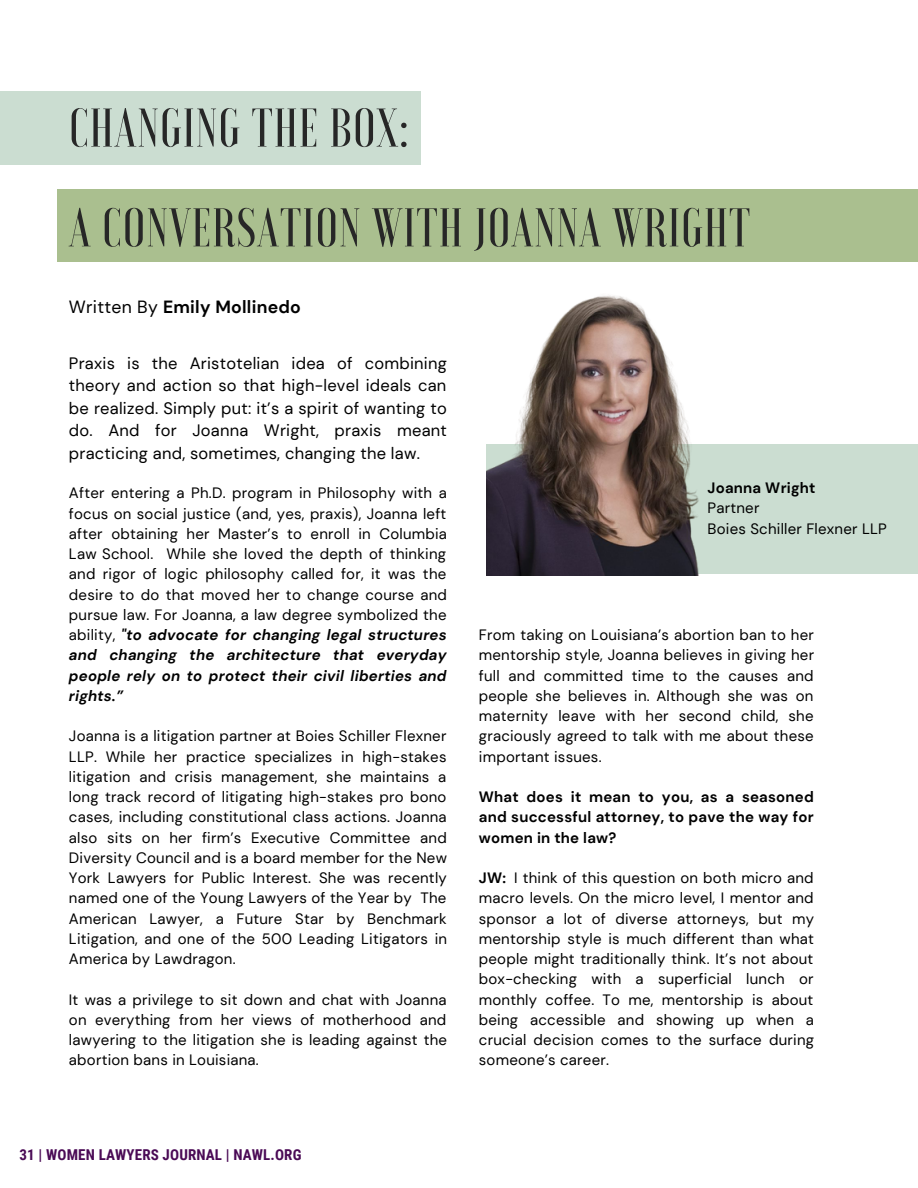
<style>
.page{position:relative;width:918px;height:1188px;background:#fff}
.page>*{position:absolute;margin:0;border:0;box-sizing:border-box;transform-origin:0 0}
.t1{font:500 54.3px/99.8px "Voga";letter-spacing:.02em;color:#272727}
.t2{font:700 17.7px "DM Sans";letter-spacing:.015em;color:#000}
.t3{font:16.5px/22.5px "DM Sans";letter-spacing:.015em;color:#000;text-align:justify}
.t4{font:15px/20.2px "DM Sans";letter-spacing:.015em;color:#000;text-align:justify}
.t5{font:700 15px/20.2px "DM Sans";letter-spacing:.015em;color:#000;text-align:justify}
.t6{font:700 15px "Roboto Condensed";letter-spacing:.01em;color:#4a0a55}
.s1{font-weight:400}
.s2{font-weight:700;font-style:italic}
.s3{font-weight:700}
</style>
<div class="page">
<div style="left:0;top:92px;width:421px;height:72px;background:#cbddd1"></div>
<div style="left:487px;top:445px;width:431px;height:129px;background:#cbddd1"></div>
<img style="left:486px;top:295px;width:232px;height:281px">
<div style="left:57px;top:189px;width:861px;height:73px;background:#aabf8f"></div>
<h1 class="t1" style="left:69px;top:78px;width:683px">CHANGING THE BOX:<br>A CONVERSATION WITH JOANNA WRIGHT</h1>
<p class="t2" style="left:69px;top:296px;width:234px"><span class="s1">Written By</span> Emily Mollinedo</p>
<p class="t3" style="left:69px;top:352px;width:379px">Praxis is the Aristotelian idea of combining theory and action so that high-level ideals can be realized. Simply put: it’s a spirit of wanting to do. And for Joanna Wright, praxis meant practicing and, sometimes, changing the law.</p>
<p class="t4" style="left:69px;top:483px;width:380px">After entering a Ph.D. program in Philosophy with a focus on social justice (and, yes, praxis), Joanna left after obtaining her Master’s to enroll in Columbia Law School. While she loved the depth of thinking and rigor of logic philosophy called for, it was the desire to do that moved her to change course and pursue law. For Joanna, a law degree symbolized the ability, <span class="s2">"to advocate for changing legal structures and changing the architecture that everyday people rely on to protect their civil liberties and rights.”</span></p>
<p class="t4" style="left:69px;top:726px;width:380px">Joanna is a litigation partner at Boies Schiller Flexner LLP. While her practice specializes in high-stakes litigation and crisis management, she maintains a long track record of litigating high-stakes pro bono cases, including constitutional class actions. Joanna also sits on her firm’s Executive Committee and Diversity Council and is a board member for the New York Lawyers for Public Interest. She was recently named one of the Young Lawyers of the Year by The American Lawyer, a Future Star by Benchmark Litigation, and one of the 500 Leading Litigators in America by Lawdragon.</p>
<p class="t4" style="left:69px;top:989px;width:380px">It was a privilege to sit down and chat with Joanna on everything from her views of motherhood and lawyering to the litigation she is leading against the abortion bans in Louisiana.</p>
<p class="t5" style="left:708px;top:478px;width:109px">Joanna Wright</p>
<p class="t4" style="left:708px;top:498px;width:181px">Partner<br>Boies Schiller Flexner LLP</p>
<p class="t4" style="left:479px;top:625px;width:337px">From taking on Louisiana’s abortion ban to her mentorship style, Joanna believes in giving her full and committed time to the causes and people she believes in. Although she was on maternity leave with her second child, she graciously agreed to talk with me about these important issues.</p>
<p class="t5" style="left:479px;top:787px;width:336px">What does it mean to you, as a seasoned and successful attorney, to pave the way for women in the law?</p>
<p class="t4" style="left:479px;top:868px;width:337px"><span class="s3">JW:</span> I think of this question on both micro and macro levels. On the micro level, I mentor and sponsor a lot of diverse attorneys, but my mentorship style is much different than what people might traditionally think. It’s not about box-checking with a superficial lunch or monthly coffee. To me, mentorship is about being accessible and showing up when a crucial decision comes to the surface during someone’s career.</p>
<p class="t6" style="left:20px;top:1146px;width:283px">31 | WOMEN LAWYERS JOURNAL | NAWL.ORG</p>
</div>
